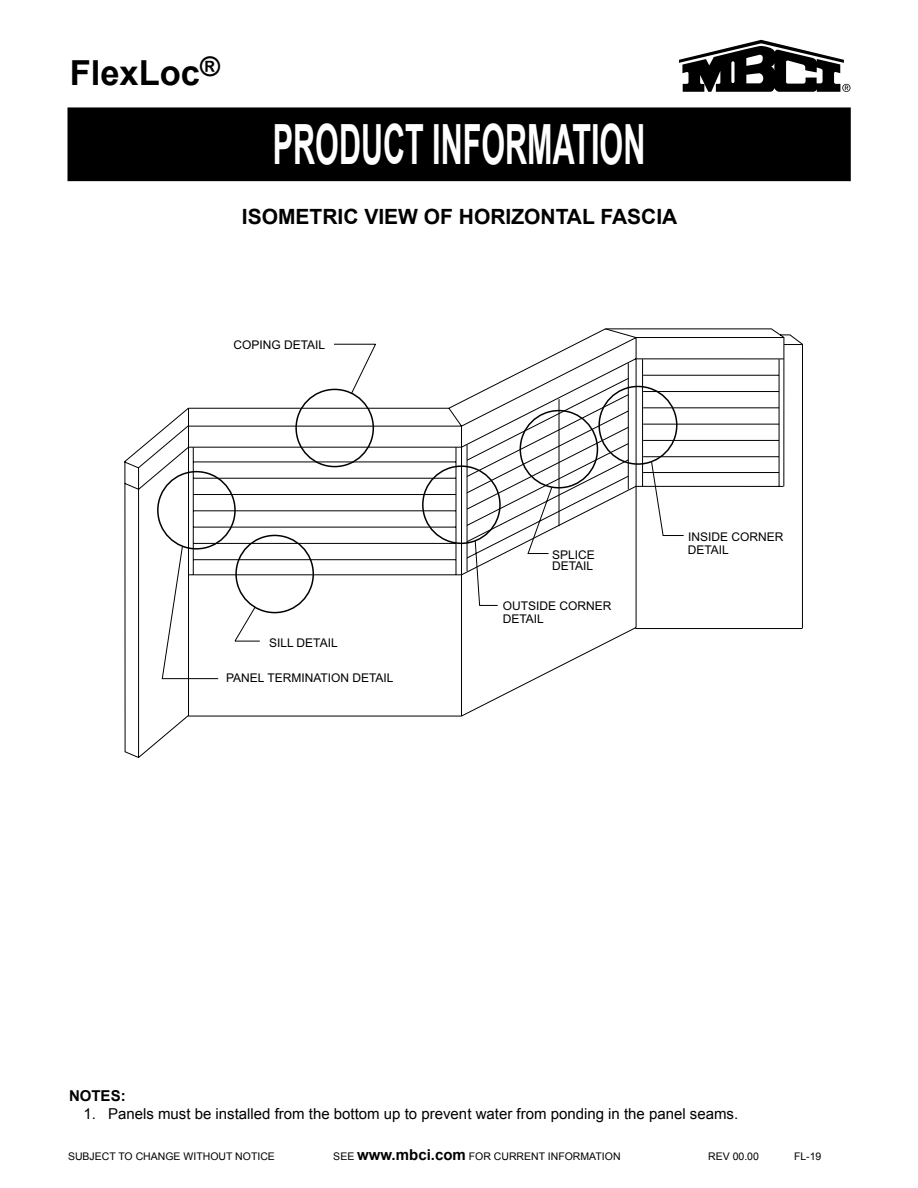
<style>
.page{position:relative;width:918px;height:1188px;background:#fff}
.page>*{position:absolute;margin:0;border:0;box-sizing:border-box;transform-origin:0 0}
.t1{font:700 55.5px "Arial";color:#fff;scale:.55 1}
.t2{font:700 34.5px "Arial";color:#000}
.t3{font:700 21px "Arial";color:#000}
.t4{font:15px "Arial";color:#000}
.t5{font:700 15px "Arial";color:#000}
.t6{font:12px/13.2px "Arial";color:#000}
.t7{font:10.5px "Arial";color:#000}
.s1{font-weight:700;font-size:15px}
</style>
<div class="page">
<div style="left:68px;top:108px;width:782px;height:72px;background:#000"></div>
<div style="left:68px;top:107px;width:783px;height:74px;border:2px solid #000"></div>
<svg style="left:679px;top:40px;width:171px;height:52px"></svg>
<svg style="left:219px;top:407px;width:390px;height:310px"></svg>
<svg style="left:234px;top:343px;width:400px;height:299px"></svg>
<svg style="left:558px;top:329px;width:245px;height:300px"></svg>
<svg style="left:124px;top:407px;width:95px;height:351px"></svg>
<h2 class="t2" style="left:70px;top:50px;width:152px">FlexLoc<sup>®</sup></h2>
<h1 class="t1" style="left:273px;top:108px;width:679px">PRODUCT INFORMATION</h1>
<h3 class="t3" style="left:242px;top:202px;width:437px">ISOMETRIC VIEW OF HORIZONTAL FASCIA</h3>
<p class="t6" style="left:233px;top:338px;width:93px">COPING DETAIL</p>
<p class="t6" style="left:269px;top:636px;width:70px">SILL DETAIL</p>
<p class="t6" style="left:226px;top:671px;width:169px">PANEL TERMINATION DETAIL</p>
<p class="t6" style="left:552px;top:549px;width:44px;line-height:11.4px">SPLICE<br>DETAIL</p>
<p class="t6" style="left:503px;top:599px;width:110px">OUTSIDE CORNER<br>DETAIL</p>
<p class="t6" style="left:688px;top:531px;width:97px;line-height:12.5px">INSIDE CORNER<br>DETAIL</p>
<p class="t5" style="left:69px;top:1086px;width:58px">NOTES:</p>
<p class="t4" style="left:83px;top:1104px;width:656px">1. Panels must be installed from the bottom up to prevent water from ponding in the panel seams.</p>
<p class="t7" style="left:68px;top:1149px;width:208px">SUBJECT TO CHANGE WITHOUT NOTICE</p>
<p class="t7" style="left:333px;top:1149px;width:289px">SEE <span class="s1">www.mbci.com</span> FOR CURRENT INFORMATION</p>
<p class="t7" style="left:708px;top:1149px;width:52px">REV 00.00</p>
<p class="t7" style="left:794px;top:1149px;width:29px">FL-19</p>
</div>
